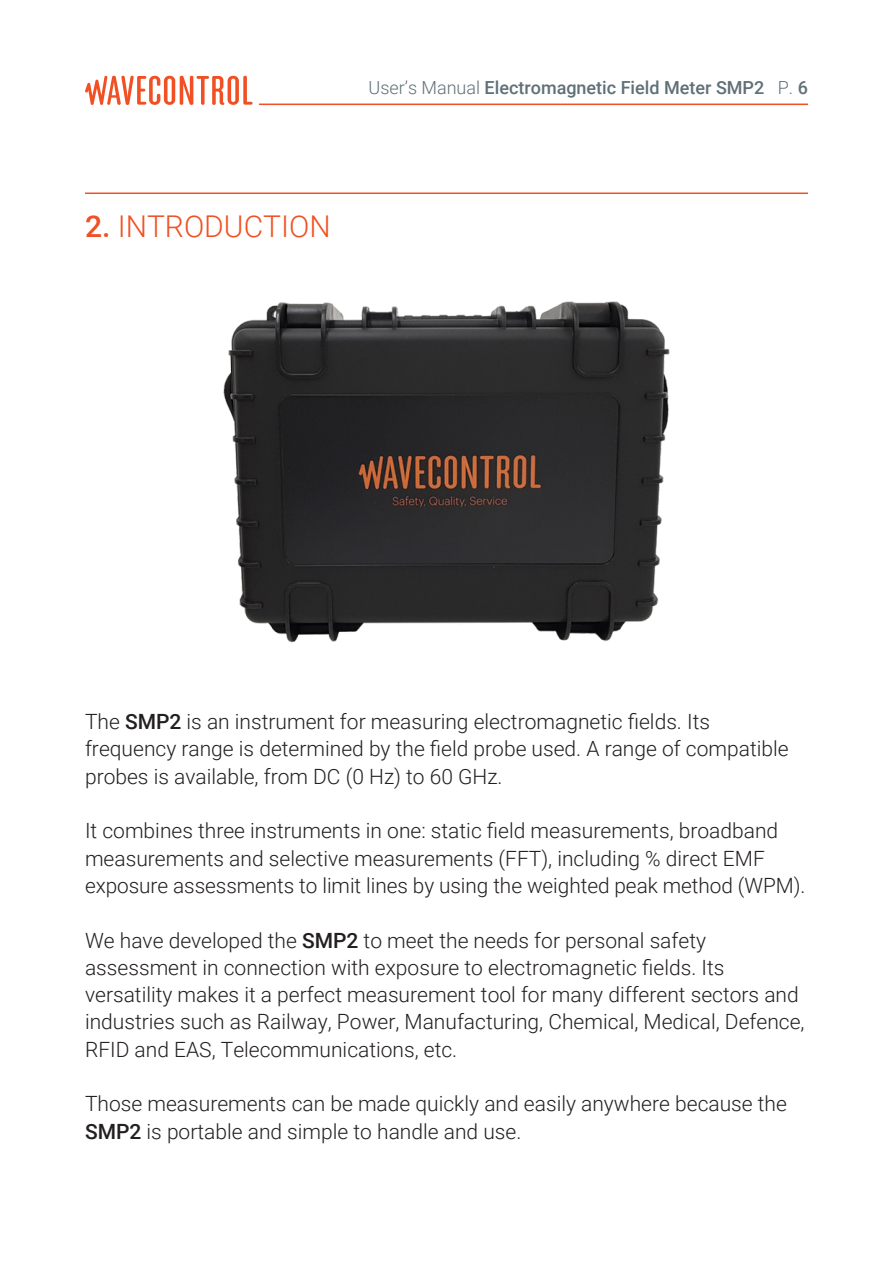
<style>
.page{position:relative;width:893px;height:1263px;background:#fff}
.page>*{position:absolute;margin:0;border:0;box-sizing:border-box;transform-origin:0 0}
.TEXT___Titles___Chap{font:300 30px "Roboto";color:#f05023}
.TEXT___Contents{font:300 21px/27.3px "Roboto";color:#231f20}
.COMMON___Page_number{font:500 18px "Roboto";color:#607077}
.s1{font-weight:300}
.s2{font-weight:500}
</style>
<div class="page">
<hr style="left:85px;top:192px;width:723px;height:2px;background:#f05023">
<img style="left:223px;top:301px;width:447px;height:342px">
<hr style="left:259px;top:104px;width:549px;height:1px;background:#f05023">
<svg style="left:85px;top:76px;width:168px;height:29px"></svg>
<p class="COMMON___Page_number" style="left:369px;top:75px;width:441px"><span class="s1">User’s Manual</span> Electromagnetic Field Meter SMP2 <span class="s1">P.</span> 6</p>
<p class="TEXT___Titles___Chap" style="left:85px;top:206px;width:247px"><span class="s2">2.</span> INTRODUCTION</p>
<p class="TEXT___Contents" style="left:85px;top:707px;width:705px">The <span class="s2">SMP2</span> is an instrument for measuring electromagnetic fields. Its frequency range is determined by the field probe used. A range of compatible probes is available, from DC (0 Hz) to 60 GHz.</p>
<p class="TEXT___Contents" style="left:85px;top:816px;width:722px">It combines three instruments in one: static field measurements, broadband measurements and selective measurements (FFT), including % direct EMF exposure assessments to limit lines by using the weighted peak method (WPM).</p>
<p class="TEXT___Contents" style="left:85px;top:926px;width:721px">We have developed the <span class="s2">SMP2</span> to meet the needs for personal safety assessment in connection with exposure to electromagnetic fields. Its versatility makes it a perfect measurement tool for many different sectors and industries such as Railway, Power, Manufacturing, Chemical, Medical, Defence, RFID and EAS, Telecommunications, etc.</p>
<p class="TEXT___Contents" style="left:85px;top:1089px;width:703px">Those measurements can be made quickly and easily anywhere because the<br><span class="s2">SMP2</span> is portable and simple to handle and use.</p>
</div>
